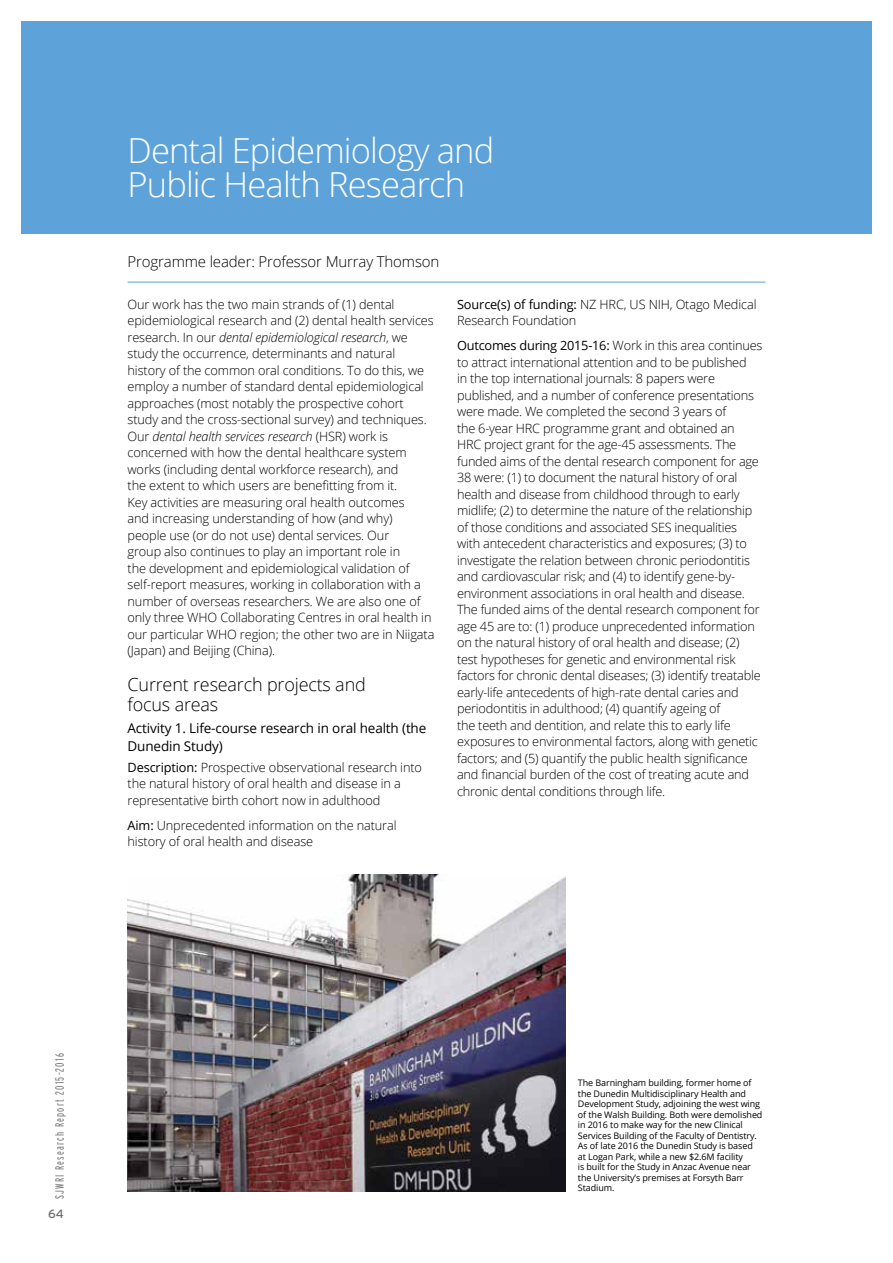
<style>
.page{position:relative;width:893px;height:1263px;background:#fff}
.page>*{position:absolute;margin:0;border:0;box-sizing:border-box;transform-origin:0 0}
.t1{font:300 34.5px/33px "Open Sans";letter-spacing:-.025em;color:#fff}
.t2{font:300 18px/19.5px "Open Sans";letter-spacing:-.01em;color:#000}
.t3{font:300 15px "Open Sans";letter-spacing:-.01em;color:#000}
.t4{font:13.5px/18px "Open Sans";letter-spacing:-.01em;color:#000}
.t5{font:300 12.75px/16.5px "Open Sans";letter-spacing:-.02em;color:#000}
.t6{font:300 extra-condensed 12px "Interstate";letter-spacing:.1em;color:#6d6e71}
.t7{font:12px "Interstate";color:#6d6e71}
.t8{font:9px/10.5px "Open Sans";letter-spacing:-.01em;color:#000}
.s1{font-style:italic}
.s2{font-weight:400}
</style>
<div class="page">
<div style="left:21px;top:21px;width:851px;height:213px;background:#5da2d8"></div>
<hr style="left:128px;top:282px;width:637px;height:1px;background:#5da2d8">
<img style="left:128px;top:874px;width:437px;height:317px">
<h1 class="t1" style="left:128px;top:134px;width:368px">Dental Epidemiology and<br>Public Health Research</h1>
<p class="t3" style="left:128px;top:251px;width:313px">Programme leader: Professor Murray Thomson</p>
<p class="t5" style="left:128px;top:296px;width:308px">Our work has the two main strands of (1) dental epidemiological research and (2) dental health services research. In our <span class="s1">dental epidemiological research</span>, we study the occurrence, determinants and natural history of the common oral conditions. To do this, we employ a number of standard dental epidemiological approaches (most notably the prospective cohort study and the cross-sectional survey) and techniques.<br>Our <span class="s1">dental health services research</span> (HSR) work is concerned with how the dental healthcare system works (including dental workforce research), and<br>the extent to which users are benefitting from it.<br>Key activities are measuring oral health outcomes<br>and increasing understanding of how (and why) people use (or do not use) dental services. Our<br>group also continues to play an important role in<br>the development and epidemiological validation of self-report measures, working in collaboration with a number of overseas researchers. We are also one of only three WHO Collaborating Centres in oral health in our particular WHO region; the other two are in Niigata (Japan) and Beijing (China).</p>
<h2 class="t2" style="left:128px;top:675px;width:240px">Current research projects and focus areas</h2>
<p class="t4" style="left:128px;top:719px;width:300px">Activity 1. Life-course research in oral health (the<br>Dunedin Study)</p>
<p class="t5" style="left:128px;top:759px;width:296px"><span class="s2">Description:</span> Prospective observational research into the natural history of oral health and disease in a representative birth cohort now in adulthood</p>
<p class="t5" style="left:128px;top:817px;width:271px"><span class="s2">Aim:</span> Unprecedented information on the natural history of oral health and disease</p>
<p class="t5" style="left:457px;top:296px;width:301px"><span class="s2">Source(s) of funding:</span> NZ HRC, US NIH, Otago Medical<br>Research Foundation</p>
<p class="t5" style="left:457px;top:337px;width:307px"><span class="s2">Outcomes during 2015-16:</span> Work in this area continues to attract international attention and to be published<br>in the top international journals: 8 papers were published, and a number of conference presentations were made. We completed the second 3 years of<br>the 6-year HRC programme grant and obtained an<br>HRC project grant for the age-45 assessments. The funded aims of the dental research component for age 38 were: (1) to document the natural history of oral health and disease from childhood through to early midlife; (2) to determine the nature of the relationship of those conditions and associated SES inequalities with antecedent characteristics and exposures; (3) to investigate the relation between chronic periodontitis and cardiovascular risk; and (4) to identify gene-by&shy;environment associations in oral health and disease.<br>The funded aims of the dental research component for age 45 are to: (1) produce unprecedented information on the natural history of oral health and disease; (2) test hypotheses for genetic and environmental risk factors for chronic dental diseases; (3) identify treatable early-life antecedents of high-rate dental caries and periodontitis in adulthood; (4) quantify ageing of<br>the teeth and dentition, and relate this to early life exposures to environmental factors, along with genetic factors; and (5) quantify the public health significance and financial burden of the cost of treating acute and chronic dental conditions through life.</p>
<p class="t6" style="left:53px;top:1199px;width:147px;rotate:-90deg">SJWRI Research Report 2015-2016</p>
<p class="t7" style="left:48px;top:1207px;width:17px">64</p>
<p class="t8" style="left:578px;top:1078px;width:186px">The Barningham building, former home of the Dunedin Multidisciplinary Health and Development Study, adjoining the west wing of the Walsh Building. Both were demolished in 2016 to make way for the new Clinical Services Building of the Faculty of Dentistry.<br>As of late 2016 the Dunedin Study is based at Logan Park, while a new $2.6M facility<br>is built for the Study in Anzac Avenue near the University’s premises at Forsyth Barr Stadium.</p>
</div>
